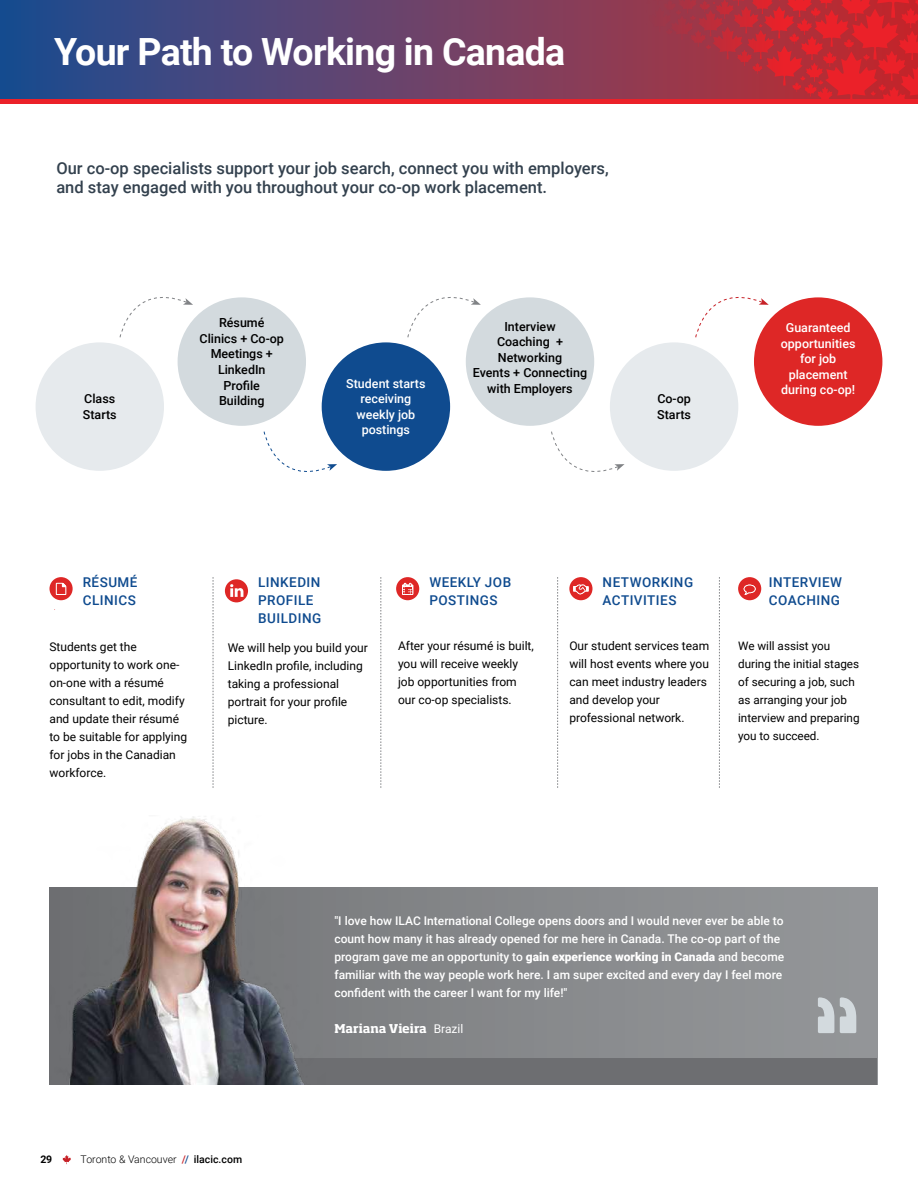
<style>
.page{position:relative;width:918px;height:1188px;background:#fff}
.page>*{position:absolute;margin:0;border:0;box-sizing:border-box;transform-origin:0 0}
.t1{font:700 37.5px "Roboto";letter-spacing:-.02em;color:#fff}
.t2{font:500 16.5px/19.5px "Roboto";color:#33414e}
.t3{font:500 13.5px/18px "Roboto";letter-spacing:.035em;color:#0f4b8f}
.t4{font:500 12.45px/15.6px "Roboto";color:#000}
.t5{font:500 12.45px/15.6px "Roboto";color:#fff;text-align:center}
.t6{font:12px/18px "Roboto";color:#000}
.t7{font:500 12px/18px "Roboto";color:#fff}
.t8{font:700 12px "Soho Std";letter-spacing:-.005em;color:#fff}
.t9{font:11.7px/18px "Roboto";color:#000}
.t10{font:300 10.5px "Roboto";color:#000}
.t11{font:700 10.5px "Roboto";color:#000}
.s1{font-weight:900}
.s2{font-weight:500;color:#c72127}
.s3{font-weight:500;color:#0f4b8f}
.s4{font-weight:500}
.s5{font-family:"Roboto";font-weight:400}
</style>
<div class="page">
<div style="left:50px;top:888px;width:828px;height:196px;background:#898b8e"></div>
<div style="left:50px;top:1058px;width:828px;height:26px;background:#6d6e71"></div>
<img style="left:50px;top:816px;width:275px;height:268px">
<svg style="left:818px;top:997px;width:38px;height:36px"></svg>
<svg style="left:62px;top:1155px;width:9px;height:9px"></svg>
<div style="left:36px;top:342px;width:128px;height:129px;background:#e6eaed;border-radius:50%"></div>
<div style="left:178px;top:297px;width:128px;height:129px;background:#d3dade;border-radius:50%"></div>
<div style="left:466px;top:297px;width:128px;height:129px;background:#d3dade;border-radius:50%"></div>
<div style="left:322px;top:342px;width:128px;height:129px;background:#0f4b8f;border-radius:50%"></div>
<div style="left:610px;top:342px;width:128px;height:129px;background:#e6eaed;border-radius:50%"></div>
<div style="left:754px;top:297px;width:128px;height:129px;background:#de2726;border-radius:50%"></div>
<svg style="left:49px;top:577px;width:24px;height:23px"></svg>
<div style="left:225px;top:579px;width:23px;height:23px;background:#de2726;border-radius:50%"></div>
<svg style="left:230px;top:584px;width:13px;height:13px"></svg>
<svg style="left:396px;top:577px;width:23px;height:23px"></svg>
<svg style="left:569px;top:577px;width:23px;height:23px"></svg>
<svg style="left:738px;top:577px;width:23px;height:23px"></svg>
<svg style="left:213px;top:577px;width:1px;height:211px"></svg>
<svg style="left:381px;top:577px;width:1px;height:211px"></svg>
<svg style="left:557px;top:577px;width:1px;height:211px"></svg>
<svg style="left:719px;top:577px;width:1px;height:211px"></svg>
<svg style="left:0;top:0;width:544px;height:100px;background:#514576"></svg>
<svg style="left:544px;top:0;width:374px;height:100px;background:#af303f"></svg>
<hr style="left:0;top:100px;width:918px;height:4px;background:#eb2129">
<svg style="left:119px;top:297px;width:74px;height:41px"></svg>
<svg style="left:407px;top:297px;width:74px;height:41px"></svg>
<svg style="left:695px;top:297px;width:74px;height:41px"></svg>
<svg style="left:263px;top:431px;width:74px;height:41px"></svg>
<svg style="left:551px;top:431px;width:74px;height:41px"></svg>
<h1 class="t1" style="left:54px;top:26px;width:513px">Your Path to Working in Canada</h1>
<h2 class="t2" style="left:56px;top:158px;width:554px">Our co-op specialists support your job search, connect you with employers, and stay engaged with you throughout your co-op work placement.</h2>
<p class="t4" style="left:83px;top:391px;width:35px">Class<br>Starts</p>
<p class="t4" style="left:200px;top:315px;width:86px;text-align:center">Résumé<br>Clinics + Co-op<br>Meetings +<br>LinkedIn<br>Profile<br>Building</p>
<p class="t4" style="left:473px;top:318px;width:116px;text-align:center">Interview<br>Coaching +<br>Networking<br>Events + Connecting with Employers</p>
<p class="t5" style="left:346px;top:375px;width:81px">Student starts receiving weekly job postings</p>
<p class="t4" style="left:657px;top:391px;width:35px">Co-op<br>Starts</p>
<p class="t5" style="left:781px;top:319px;width:76px">Guaranteed opportunities for job placement during co-op!</p>
<p class="t3" style="left:83px;top:573px;width:56px">RÉSUMÉ<br>CLINICS</p>
<p class="t6" style="left:50px;top:637px;width:139px">Students get the opportunity to work one&shy;on-one with a résumé consultant to edit, modify and update their résumé to be suitable for applying for jobs in the Canadian workforce.</p>
<p class="t3" style="left:258px;top:573px;width:65px">LINKEDIN<br>PROFILE<br>BUILDING</p>
<p class="t6" style="left:228px;top:638px;width:142px">We will help you build your<br>LinkedIn profile, including taking a professional portrait for your profile picture.</p>
<p class="t3" style="left:429px;top:573px;width:83px">WEEKLY JOB<br>POSTINGS</p>
<p class="t6" style="left:398px;top:637px;width:137px">After your résumé is built, you will receive weekly job opportunities from our co-op specialists.</p>
<p class="t3" style="left:603px;top:573px;width:92px">NETWORKING<br>ACTIVITIES</p>
<p class="t6" style="left:569px;top:636px;width:141px">Our student services team will host events where you can meet industry leaders and develop your professional network.</p>
<p class="t3" style="left:769px;top:573px;width:75px">INTERVIEW<br>COACHING</p>
<p class="t9" style="left:738px;top:637px;width:123px">We will assist you during the initial stages of securing a job, such as arranging your job interview and preparing you to succeed.</p>
<p class="t7" style="left:334px;top:911px;width:451px">"I love how ILAC International College opens doors and I would never ever be able to count how many it has already opened for me here in Canada. The co-op part of the program gave me an opportunity to <span class="s1">gain experience working in Canada</span> and become familiar with the way people work here. I am super excited and every day I feel more confident with the career I want for my life!"</p>
<p class="t11" style="left:40px;top:1152px;width:13px">29</p>
<p class="t10" style="left:81px;top:1152px;width:163px">Toronto &amp; Vancouver <span class="s2">/</span><span class="s3">/</span> <span class="s4">ilacic.com</span></p>
<p class="t8" style="left:334px;top:1021px;width:130px">Mariana Vieira <span class="s5">Brazil</span></p>
</div>
